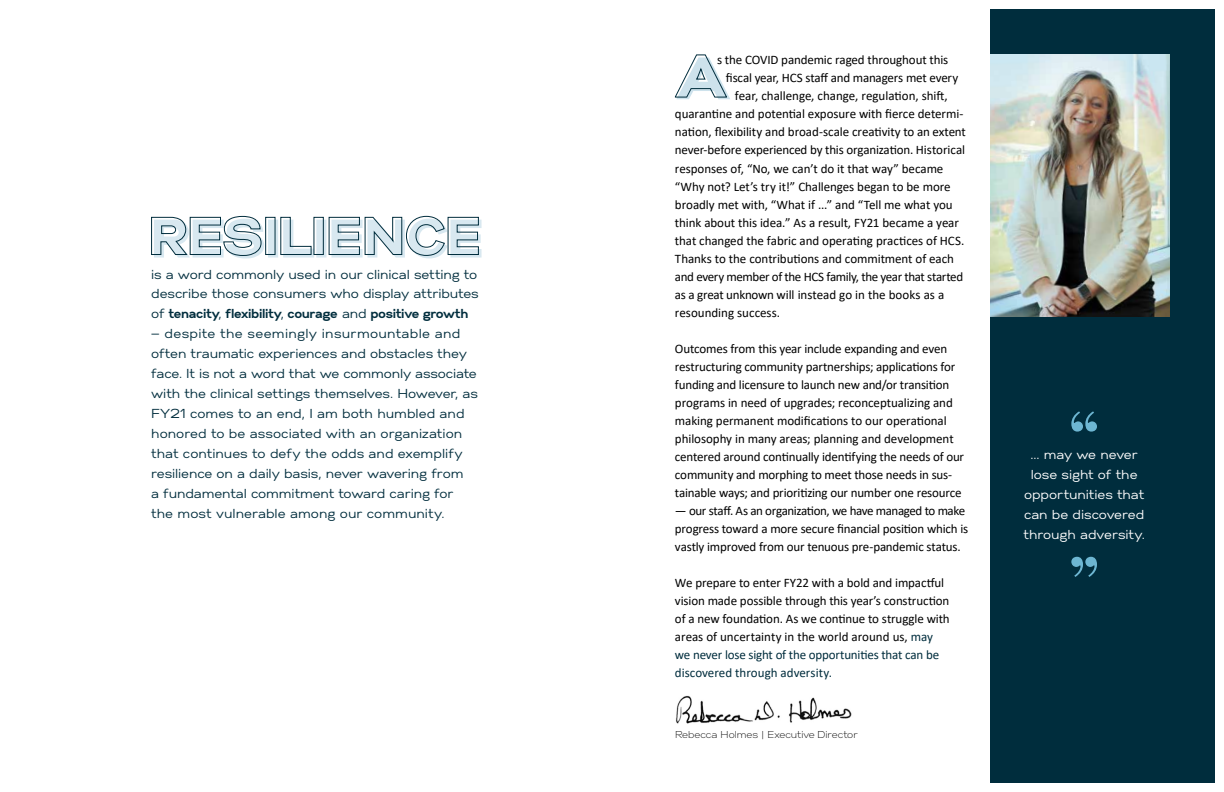
<style>
.page{position:relative;width:1224px;height:792px;background:#fff}
.page>*{position:absolute;margin:0;border:0;box-sizing:border-box;transform-origin:0 0}
.t1{font:13px/18px "Calibri";letter-spacing:-.01em;color:#000}
.t2{font:13px/20px "Gabriel Sans Normal";letter-spacing:-.01em;color:#002d3d}
.t3{font:13px/20px "Gabriel Sans Normal";letter-spacing:-.005em;color:#fff;text-align:center}
.t4{font:13px "Calibri";letter-spacing:-.035em;color:#000}
.t5{font:13px "Gabriel Sans Bold";letter-spacing:-.005em;color:#002d3d}
.t6{font:10px "Gabriel Sans Light";letter-spacing:-.005em;color:#000}
.s1{font-family:"Gabriel Sans Normal"}
.s2{color:#002d3d}
</style>
<div class="page">
<svg style="left:675px;top:54px;width:55px;height:45px"></svg>
<img style="left:676px;top:695px;width:176px;height:29px">
<svg style="left:151px;top:216px;width:331px;height:43px"></svg>
<div style="left:990px;top:9px;width:225px;height:774px;background:#002d3d"></div>
<svg style="left:1071px;top:411px;width:26px;height:21px"></svg>
<svg style="left:1071px;top:557px;width:26px;height:20px"></svg>
<img style="left:990px;top:54px;width:180px;height:262px">
<p class="t2" style="left:151px;top:264px;width:329px">is a word commonly used in our clinical setting to describe those consumers who display attributes</p>
<p class="t5" style="left:151px;top:306px;width:319px"><span class="s1">of</span> tenacity<span class="s1">,</span> flexibility<span class="s1">,</span> courage <span class="s1">and</span> positive growth</p>
<p class="t2" style="left:151px;top:324px;width:328px">— despite the seemingly insurmountable and often traumatic experiences and obstacles they face. It is not a word that we commonly associate with the clinical settings themselves. However, as FY21 comes to an end, I am both humbled and honored to be associated with an organization that continues to defy the odds and exemplify resilience on a daily basis, never wavering from<br>a fundamental commitment toward caring for the most vulnerable among our community.</p>
<p class="t1" style="left:717px;top:51px;width:233px">s the COVID pandemic raged throughout this</p>
<p class="t1" style="left:726px;top:69px;width:234px">fiscal year, HCS staff and managers met every</p>
<p class="t1" style="left:735px;top:87px;width:214px">fear, challenge, change, regulation, shift,</p>
<p class="t1" style="left:675px;top:105px;width:290px">quarantine and potential exposure with fierce determi-</p>
<p class="t1" style="left:675px;top:123px;width:292px">nation, flexibility and broad-scale creativity to an extent</p>
<p class="t1" style="left:675px;top:141px;width:292px">never-before experienced by this organization. Historical</p>
<p class="t1" style="left:675px;top:159px;width:270px">responses of, “No, we can’t do it that way” became</p>
<p class="t1" style="left:675px;top:177px;width:277px">“Why not? Let’s try it!” Challenges began to be more</p>
<p class="t1" style="left:675px;top:195px;width:279px">broadly met with, “What if ...” and “Tell me what you</p>
<p class="t1" style="left:675px;top:213px;width:285px">think about this idea.” As a result, FY21 became a year</p>
<p class="t1" style="left:675px;top:231px;width:291px">that changed the fabric and operating practices of HCS.</p>
<p class="t1" style="left:675px;top:249px;width:281px">Thanks to the contributions and commitment of each</p>
<p class="t4" style="left:675px;top:267px;width:290px">and every member of the HCS family, the year that started</p>
<p class="t1" style="left:675px;top:285px;width:271px">as a great unknown will instead go in the books as a</p>
<p class="t1" style="left:675px;top:303px;width:107px">resounding success.</p>
<p class="t1" style="left:675px;top:339px;width:291px">Outcomes from this year include expanding and even restructuring community partnerships; applications for funding and licensure to launch new and/or transition programs in need of upgrades; reconceptualizing and making permanent modifications to our operational philosophy in many areas; planning and development centered around continually identifying the needs of our community and morphing to meet those needs in sus&shy;tainable ways; and prioritizing our number one resource</p>
<p class="t1" style="left:675px;top:501px;width:295px">— our staff. As an organization, we have managed to make progress toward a more secure financial position which is vastly improved from our tenuous pre-pandemic status.</p>
<p class="t1" style="left:675px;top:573px;width:276px">We prepare to enter FY22 with a bold and impactful vision made possible through this year’s construction of a new foundation. As we continue to struggle with areas of uncertainty in the world around us, <span class="s2">may we never lose sight of the opportunities that can be discovered through adversity.</span></p>
<p class="t6" style="left:675px;top:729px;width:184px">Rebecca Holmes | Executive Director</p>
<p class="t3" style="left:1024px;top:445px;width:123px">... may we never lose sight of the opportunities that can be discovered through adversity.</p>
</div>
